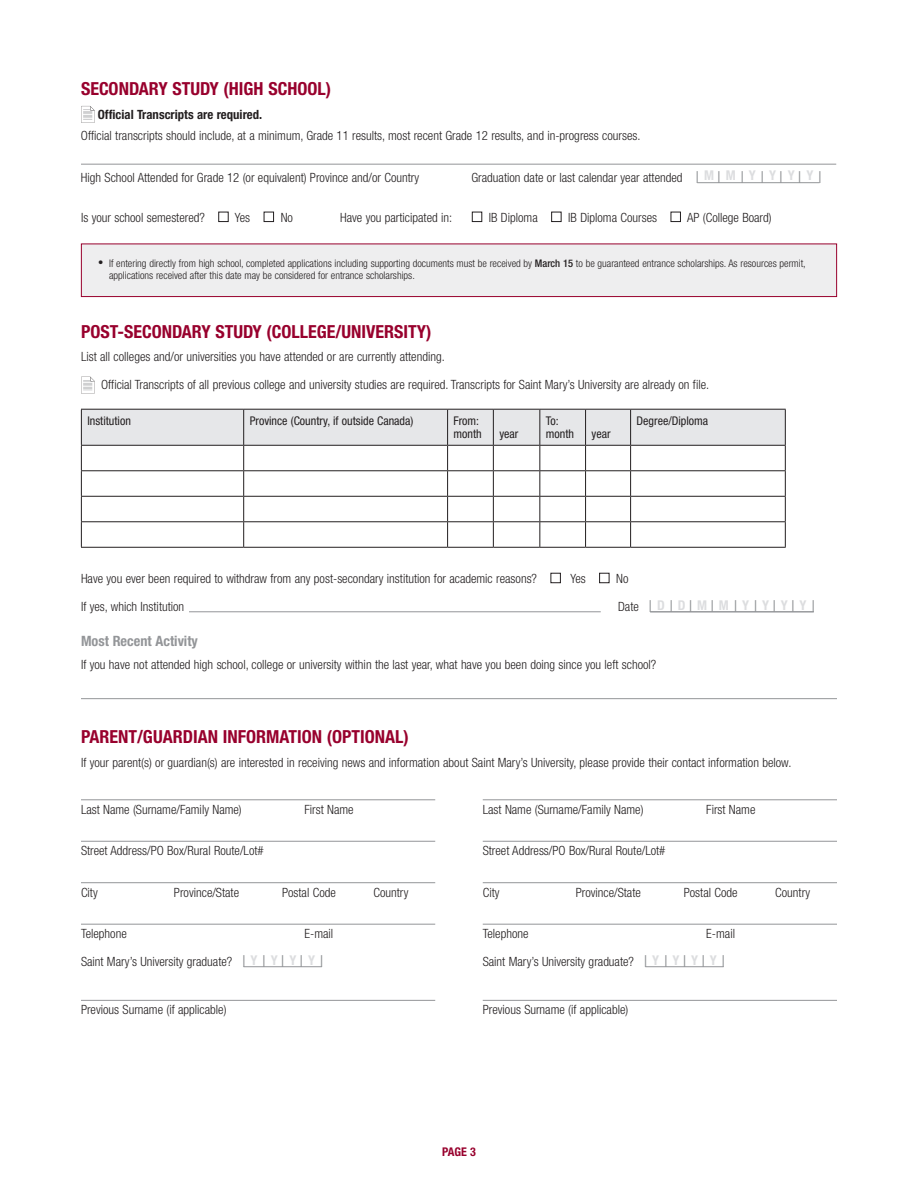
<style>
.page{position:relative;width:918px;height:1188px;background:#fff}
.page>*{position:absolute;margin:0;border:0;box-sizing:border-box;transform-origin:0 0}
.t1{font:700 condensed 18px "Helvetica Neue";color:#98012d}
.t2{font:300 16.5px "Helvetica Neue";color:#939598}
.t3{font:700 condensed 14.25px "Helvetica Neue";color:#939598}
.t4{font:300 condensed 12.75px/27.9px "Helvetica Neue";color:#231f20}
.t5{font:700 condensed 12.75px "Helvetica Neue";color:#231f20}
.t6{font:condensed 12px/13.5px "Helvetica Neue";color:#231f20}
.t7{font:700 condensed 12px "Helvetica Neue";color:#98012d}
.t8{font:300 condensed 10.5px/12px "Helvetica Neue";color:#231f20}
.s1{font-stretch:normal;font-size:16.5px;color:#939598}
.s2{font-weight:700;font-size:13.5px;color:#dcdddf}
.s3{font-weight:500}
.s4{font-stretch:condensed;font-size:12.75px;color:#231f20}
.s5{font-weight:700;font-stretch:condensed;font-size:13.5px;color:#dcdddf}
</style>
<div class="page">
<div style="left:81px;top:244px;width:756px;height:53px;background:#eeeeef;border:1px solid #98012d"></div>
<hr style="left:81px;top:164px;width:755px;height:1px;background:#939598">
<svg style="left:81px;top:106px;width:14px;height:17px"></svg>
<hr style="left:189px;top:611px;width:412px;height:1px;background:#939598">
<hr style="left:650px;top:611px;width:164px;height:1px;background:#939598">
<hr style="left:81px;top:698px;width:756px;height:1px;background:#939598">
<svg style="left:81px;top:377px;width:14px;height:17px"></svg>
<svg style="left:81px;top:409px;width:705px;height:138px"></svg>
<hr style="left:81px;top:547px;width:163px;height:1px;background:#231f20">
<hr style="left:244px;top:547px;width:204px;height:1px;background:#231f20">
<hr style="left:448px;top:547px;width:45px;height:1px;background:#231f20">
<hr style="left:493px;top:547px;width:47px;height:1px;background:#231f20">
<hr style="left:540px;top:547px;width:46px;height:1px;background:#231f20">
<hr style="left:586px;top:547px;width:45px;height:1px;background:#231f20">
<hr style="left:631px;top:547px;width:155px;height:1px;background:#231f20">
<div style="left:551px;top:573px;width:10px;height:10px;border:1px solid #231f20"></div>
<div style="left:599px;top:573px;width:10px;height:10px;border:1px solid #231f20"></div>
<hr style="left:81px;top:799px;width:354px;height:1px;background:#939598">
<hr style="left:81px;top:841px;width:354px;height:1px;background:#939598">
<hr style="left:81px;top:882px;width:354px;height:1px;background:#939598">
<hr style="left:81px;top:924px;width:354px;height:1px;background:#939598">
<hr style="left:244px;top:966px;width:78px;height:1px;background:#939598">
<hr style="left:81px;top:1000px;width:354px;height:1px;background:#939598">
<hr style="left:483px;top:799px;width:354px;height:1px;background:#939598">
<hr style="left:483px;top:841px;width:354px;height:1px;background:#939598">
<hr style="left:483px;top:882px;width:354px;height:1px;background:#939598">
<hr style="left:483px;top:924px;width:354px;height:1px;background:#939598">
<hr style="left:645px;top:966px;width:79px;height:1px;background:#939598">
<hr style="left:483px;top:1000px;width:354px;height:1px;background:#939598">
<div style="left:218px;top:212px;width:11px;height:10px;border:1px solid #231f20"></div>
<div style="left:264px;top:212px;width:10px;height:10px;border:1px solid #231f20"></div>
<div style="left:472px;top:212px;width:10px;height:10px;border:1px solid #231f20"></div>
<div style="left:551px;top:212px;width:11px;height:10px;border:1px solid #231f20"></div>
<div style="left:671px;top:212px;width:10px;height:10px;border:1px solid #231f20"></div>
<hr style="left:697px;top:182px;width:123px;height:1px;background:#939598">
<h1 class="t1" style="left:81px;top:78px;width:252px">SECONDARY STUDY (HIG H SCHOOL)</h1>
<p class="t5" style="left:98px;top:106px;width:166px">OFFICIAL TRANSCRIPTS ARE REQUIRED.</p>
<p class="t4" style="left:81px;top:122px;width:561px">Official transcripts should include, at a minimum, Grade 11 results, most recent Grade 12 results, and in-progress courses.</p>
<p class="t4" style="left:81px;top:163px;width:340px">High School Attended for Grade 12 (or equivalent) Province and/or Country</p>
<p class="t4" style="left:471px;top:163px;width:352px">Graduation date or last calendar year attended <span class="s1">l</span> <span class="s2">M</span> <span class="s1">l</span> <span class="s2">M</span> <span class="s1">l</span> <span class="s2">Y</span> <span class="s1">l</span> <span class="s2">Y</span> <span class="s1">l</span> <span class="s2">Y</span> <span class="s1">l</span> <span class="s2">Y</span> <span class="s1">l</span></p>
<p class="t4" style="left:81px;top:203px;width:125px">Is your school semestered?</p>
<p class="t4" style="left:235px;top:203px;width:17px">Yes</p>
<p class="t4" style="left:281px;top:203px;width:14px">No</p>
<p class="t4" style="left:340px;top:203px;width:114px">Have you participated in:</p>
<p class="t4" style="left:489px;top:203px;width:50px">IB Diploma</p>
<p class="t4" style="left:568px;top:203px;width:90px">IB Diploma Courses</p>
<p class="t4" style="left:687px;top:203px;width:86px">AP (College Board)</p>
<p class="t8" style="left:109px;top:257px;width:698px;text-indent:-11px">• If entering directly from high school, completed applications including supporting documents must be received by <span class="s3">March 15</span> to be guaranteed entrance scholarships. As resources permit, applications received after this date may be considered for entrance scholarships.</p>
<h1 class="t1" style="left:81px;top:320px;width:352px">POST-SECONDARY STUDY (COLLEGE/UNIVERSITY)</h1>
<p class="t4" style="left:101px;top:343px;width:610px;text-indent:-20px">List all colleges and/or universities you have attended or are currently attending.<br>Official Transcripts of all previous college and university studies are required. Transcripts for Saint Mary’s University are already on file.</p>
<p class="t6" style="left:87px;top:414px;width:45px">Institution</p>
<p class="t6" style="left:250px;top:414px;width:165px">Province (Country, if outside Canada)</p>
<p class="t6" style="left:454px;top:414px;width:30px">From: month</p>
<p class="t6" style="left:637px;top:414px;width:73px">Degree/Diploma</p>
<p class="t6" style="left:546px;top:414px;width:30px">To: month</p>
<p class="t6" style="left:499px;top:427px;width:21px">year</p>
<p class="t6" style="left:592px;top:427px;width:21px">year</p>
<p class="t4" style="left:81px;top:565px;width:458px">Have you ever been required to withdraw from any post-secondary institution for academic reasons?</p>
<p class="t4" style="left:570px;top:565px;width:17px">Yes</p>
<p class="t4" style="left:616px;top:565px;width:14px">No</p>
<p class="t4" style="left:81px;top:593px;width:105px">If yes, which Institution</p>
<p class="t2" style="left:618px;top:593px;width:198px"><span class="s4">Date</span> l <span class="s5">D</span> l <span class="s5">D</span>l <span class="s5">M</span>l <span class="s5">M</span> l <span class="s5">Y</span> l <span class="s5">Y</span>l <span class="s5">Y</span>l <span class="s5">Y</span> l</p>
<p class="t3" style="left:81px;top:632px;width:118px">MOST RECENT ACTIVITY</p>
<p class="t4" style="left:81px;top:651px;width:577px">If you have not attended high school, college or university within the last year, what have you been doing since you left school?</p>
<h1 class="t1" style="left:81px;top:726px;width:329px">PARENT/GUARDIAN INFORMATION (OPTIONAL)</h1>
<p class="t4" style="left:81px;top:748px;width:712px">If your parent(s) or guardian(s) are interested in receiving news and information about Saint Mary’s University, please provide their contact information below.</p>
<p class="t4" style="left:81px;top:795px;width:162px">Last Name (Surname/Family Name)</p>
<p class="t4" style="left:304px;top:795px;width:51px">First Name</p>
<p class="t4" style="left:81px;top:837px;width:184px">Street Address/PO Box/Rural Route/Lot#</p>
<p class="t4" style="left:81px;top:878px;width:18px">City</p>
<p class="t4" style="left:174px;top:878px;width:67px">Province/State</p>
<p class="t4" style="left:282px;top:878px;width:55px">Postal Code</p>
<p class="t4" style="left:373px;top:878px;width:36px">Country</p>
<p class="t4" style="left:81px;top:919px;width:47px">Telephone</p>
<p class="t4" style="left:81px;top:919px;width:254px;text-indent:223px">E-mail<br>Saint Mary’s University graduate? <span class="s1">l</span> <span class="s2">Y</span> <span class="s1">l</span> <span class="s2">Y</span> <span class="s1">l</span> <span class="s2">Y</span> <span class="s1">l</span> <span class="s2">Y</span> <span class="s1">l</span></p>
<p class="t4" style="left:81px;top:996px;width:147px">Previous Surname (if applicable)</p>
<p class="t4" style="left:483px;top:795px;width:162px">Last Name (Surname/Family Name)</p>
<p class="t4" style="left:706px;top:795px;width:51px">First Name</p>
<p class="t4" style="left:483px;top:837px;width:184px">Street Address/PO Box/Rural Route/Lot#</p>
<p class="t4" style="left:483px;top:878px;width:18px">City</p>
<p class="t4" style="left:576px;top:878px;width:67px">Province/State</p>
<p class="t4" style="left:684px;top:878px;width:55px">Postal Code</p>
<p class="t4" style="left:775px;top:878px;width:36px">Country</p>
<p class="t4" style="left:483px;top:919px;width:47px">Telephone</p>
<p class="t4" style="left:483px;top:919px;width:254px;text-indent:223px">E-mail<br>Saint Mary’s University graduate? <span class="s1">l</span> <span class="s2">Y</span> <span class="s1">l</span> <span class="s2">Y</span> <span class="s1">l</span> <span class="s2">Y</span> <span class="s1">l</span> <span class="s2">Y</span> <span class="s1">l</span></p>
<p class="t4" style="left:483px;top:996px;width:147px">Previous Surname (if applicable)</p>
<p class="t7" style="left:442px;top:1145px;width:35px">PAGE 3</p>
</div>
